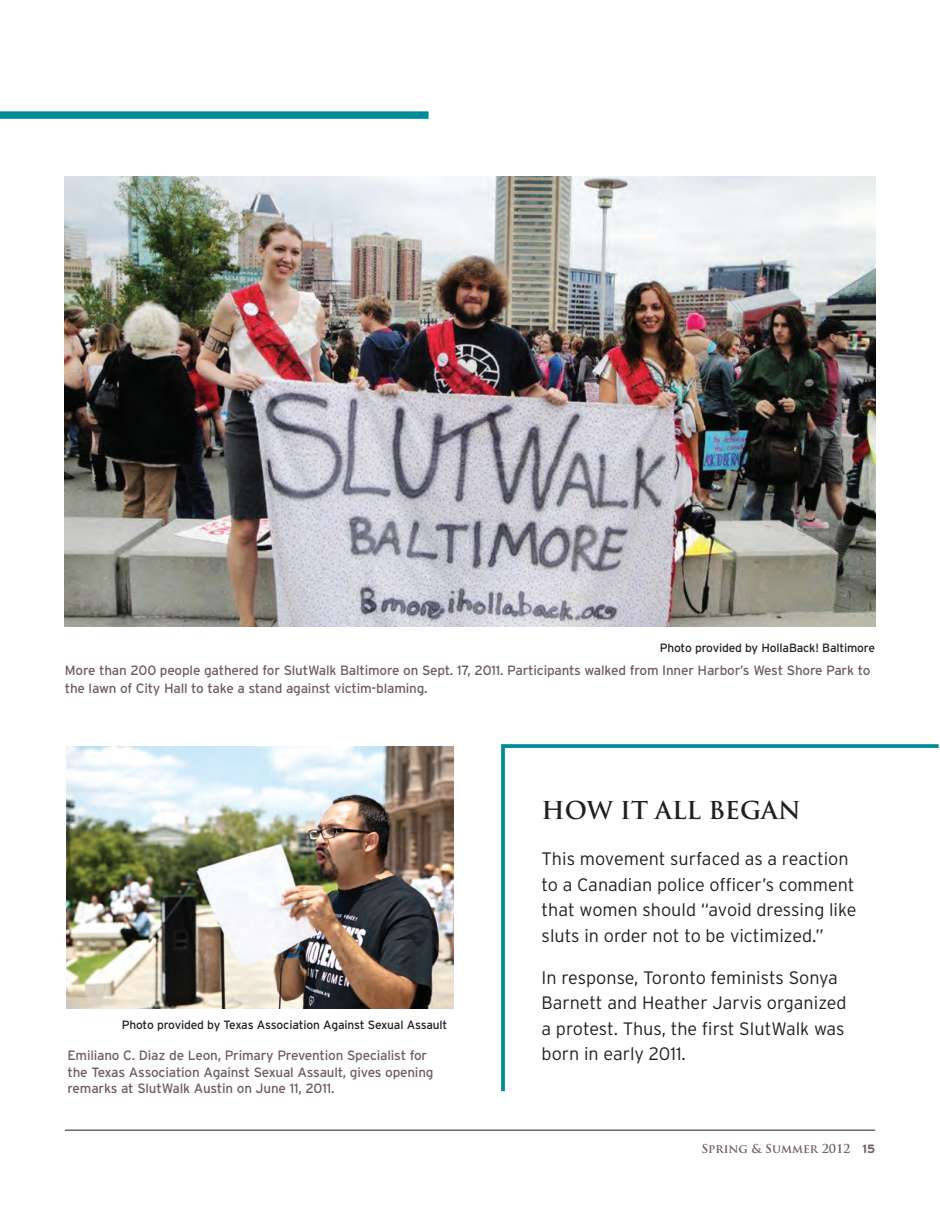
<style>
.page{position:relative;width:940px;height:1210px;background:#fff}
.page>*{position:absolute;margin:0;border:0;box-sizing:border-box;transform-origin:0 0}
.RESOURCE_Contents{font:700 24px "Trajan Pro";color:#231f20}
.RESOURCE_Contents-2{font:300 18px/25.5px "Interstate";color:#231f20}
.t1{font:13.5px/16.5px "Interstate";letter-spacing:-.015em;color:#6f5e5e}
.t2{font:12px "Interstate";letter-spacing:-.015em;color:#231f20}
.t3{font:700 12px "Trajan Pro";color:#6f5e5e}
.s1{font-family:"Interstate"}
</style>
<div class="page">
<hr style="left:65px;top:1129px;width:810px;height:1px;background:#231f20">
<svg style="left:501px;top:744px;width:438px;height:348px"></svg>
<img style="left:65px;top:176px;width:810px;height:450px">
<img style="left:66px;top:746px;width:387px;height:262px">
<svg style="left:0;top:111px;width:429px;height:8px;background:#0f929e"></svg>
<p class="t2" style="left:659px;top:640px;width:217px">Photo provided by HollaBack! Baltimore</p>
<p class="t1" style="left:65px;top:661px;width:807px;line-height:18px">More than 200 people gathered for SlutWalk Baltimore on Sept. 17, 2011. Participants walked from Inner Harbor’s West Shore Park to the lawn of City Hall to take a stand against victim-blaming.</p>
<p class="t2" style="left:122px;top:1017px;width:327px">Photo provided by Texas Association Against Sexual Assault</p>
<p class="t1" style="left:68px;top:1047px;width:367px">Emiliano C. Diaz de Leon, Primary Prevention Specialist for the Texas Association Against Sexual Assault, gives opening remarks at SlutWalk Austin on June 11, 2011.</p>
<p class="RESOURCE_Contents" style="left:541px;top:795px;width:261px">HOW IT ALL BEGAN</p>
<p class="RESOURCE_Contents-2" style="left:541px;top:846px;width:316px">This movement surfaced as a reaction to a Canadian police officer’s comment that women should “avoid dressing like sluts in order not to be victimized.”</p>
<p class="RESOURCE_Contents-2" style="left:541px;top:964px;width:306px">In response, Toronto feminists Sonya Barnett and Heather Jarvis organized a protest. Thus, the first SlutWalk was born in early 2011.</p>
<p class="t3" style="left:701px;top:1141px;width:175px">Spring &amp; Summer 2012 <span class="s1">15</span></p>
</div>
